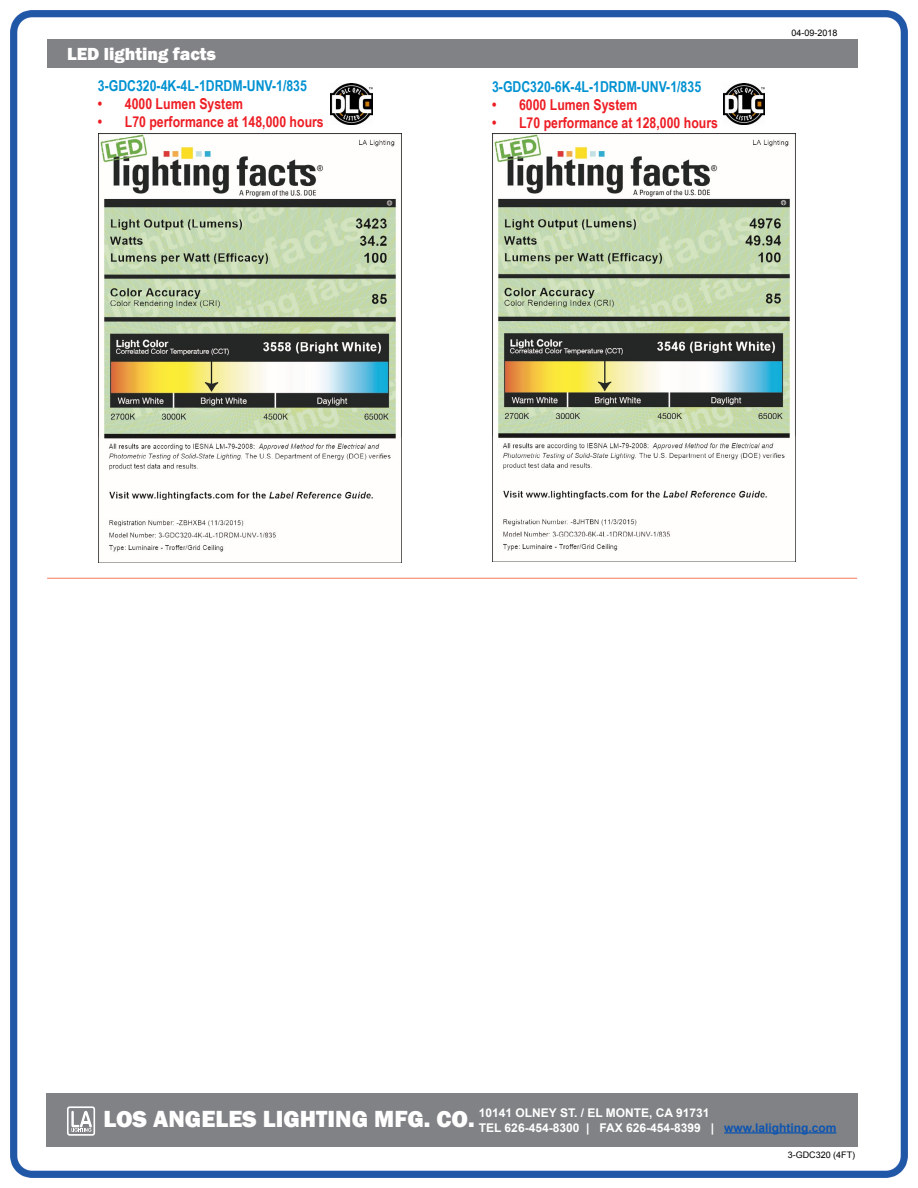
<style>
.page{position:relative;width:918px;height:1188px;background:#fff}
.page>*{position:absolute;margin:0;border:0;box-sizing:border-box;transform-origin:0 0}
.t1{font:800 18px "Franklin Gothic";color:#fff}
.t2{font:700 15px "Arial Narrow";color:#ed1d24}
.t3{font:700 15px "Arial Narrow";color:#0091d1}
.t4{font:700 12px/14.4px "Arial";color:#fff}
.t5{font:9px "Arial";color:#000}
.s1{font-family:"Franklin Gothic";font-weight:800;font-size:24px}
.s2{color:#0d54b1}
</style>
<div class="page">
<img style="left:10px;top:10px;width:898px;height:1168px">
<div style="left:47px;top:39px;width:811px;height:29px;background:#808285"></div>
<div style="left:46px;top:1093px;width:812px;height:54px;background:#808285"></div>
<hr style="left:724px;top:1132px;width:112px;height:2px;background:#0d54b1">
<svg style="left:67px;top:1106px;width:28px;height:30px"></svg>
<hr style="left:47px;top:578px;width:810px;height:1px;background:#f47a5c">
<img style="left:98px;top:133px;width:303px;height:430px">
<img style="left:493px;top:133px;width:302px;height:429px">
<img style="left:331px;top:83px;width:41px;height:42px">
<img style="left:723px;top:83px;width:42px;height:42px">
<h1 class="t1" style="left:67px;top:42px;width:151px">LED lighting facts</h1>
<p class="t3" style="left:98px;top:74px;width:211px">3-GDC320-4K-4L-1DRDM-UNV-1/835</p>
<p class="t2" style="left:98px;top:92px;width:147px">• 4000 Lumen System</p>
<p class="t2" style="left:98px;top:110px;width:227px">• L70 performance at 148,000 hours</p>
<p class="t3" style="left:492px;top:75px;width:211px">3-GDC320-6K-4L-1DRDM-UNV-1/835</p>
<p class="t2" style="left:492px;top:93px;width:147px">• 6000 Lumen System</p>
<p class="t2" style="left:492px;top:111px;width:227px">• L70 performance at 128,000 hours</p>
<p class="t5" style="left:791px;top:27px;width:48px">04-09-2018</p>
<p class="t4" style="left:479px;top:1106px;width:359px;text-indent:-376px"><span class="s1">LOS ANGELES LIGHTING MFG. CO.</span> 10141 OLNEY ST. / EL MONTE, CA 91731<br>TEL 626-454-8300 | FAX 626-454-8399 | <span class="s2">www.lalighting.com</span></p>
<p class="t5" style="left:788px;top:1149px;width:69px">3-GDC320 (4FT)</p>
</div>
